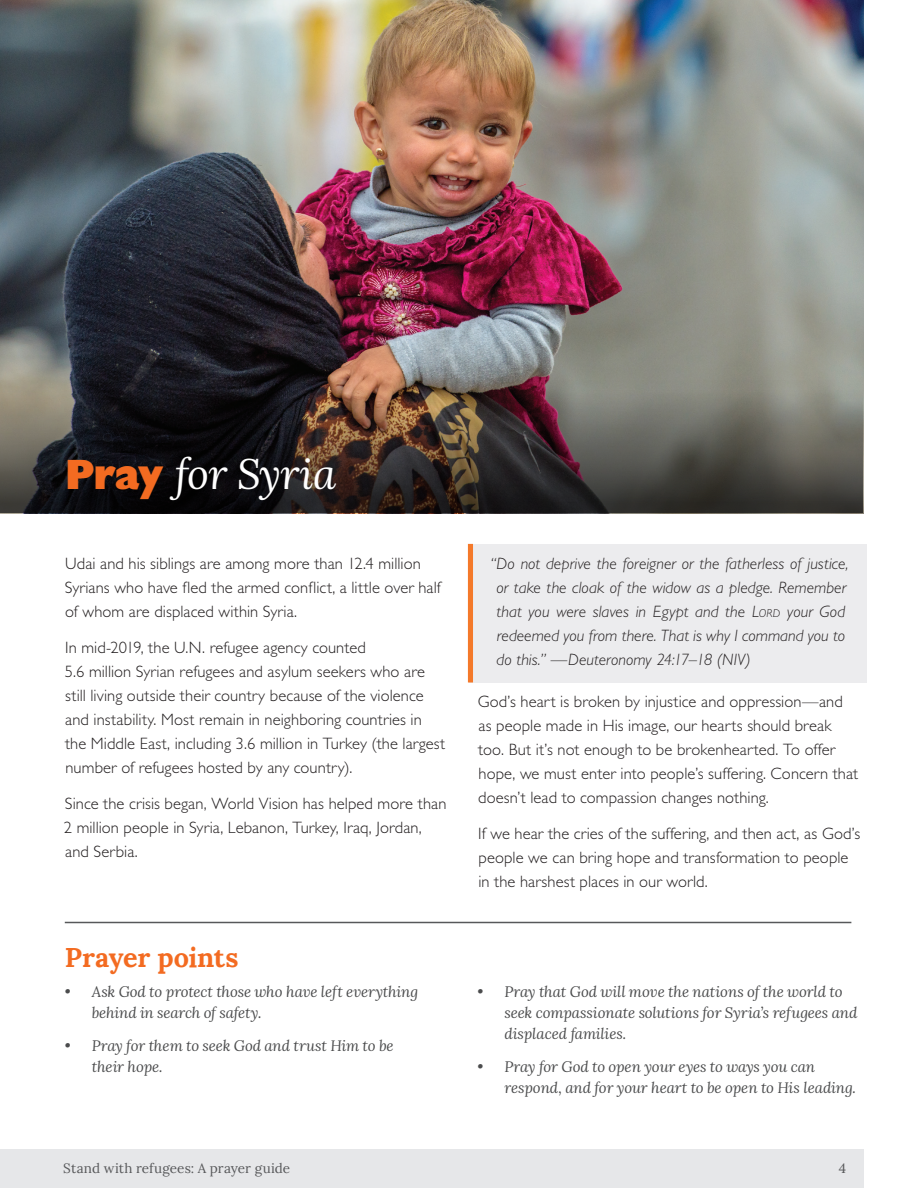
<style>
.page{position:relative;width:918px;height:1188px;background:#fff}
.page>*{position:absolute;margin:0;border:0;box-sizing:border-box;transform-origin:0 0}
.t1{font:italic 42px "Lora";letter-spacing:-.01em;color:#fff}
.t2{font:700 27px "Lora";letter-spacing:-.01em;color:#f36b21}
.t3{font:300 16.5px/24px "Gill Sans Std";letter-spacing:.005em;color:#231f20}
.t4{font:italic 300 16.5px/24px "Gill Sans Std";color:#231f20}
.t5{font:italic 15px/21px "Lora";letter-spacing:-.01em;color:#4b4c4d}
.t6{font:13.5px "Lora";letter-spacing:.005em;color:#57585a}
.s1{font-family:"Gill Sans Std Extra Bold Disp";font-style:normal;color:#f36b21}
.s2{font-size:11.55px}
</style>
<div class="page">
<div style="left:0;top:1149px;width:864px;height:39px;background:#e6e7e9"></div>
<div style="left:469px;top:544px;width:397px;height:138px;background:#ececee"></div>
<div style="left:468px;top:544px;width:5px;height:139px;background:#f4792a"></div>
<img style="left:0;top:0;width:864px;height:513px">
<svg style="left:0;top:380px;width:863px;height:133px;background:#433c38"></svg>
<hr style="left:65px;top:922px;width:786px;height:1px;background:#57585a">
<h1 class="t1" style="left:66px;top:446px;width:272px"><span class="s1">Pray</span> for Syria</h1>
<p class="t3" style="left:65px;top:552px;width:378px">Udai and his siblings are among more than 12.4 million<br>Syrians who have fled the armed conflict, a little over half of whom are displaced within Syria.</p>
<p class="t3" style="left:65px;top:636px;width:382px">In mid-2019, the U.N. refugee agency counted<br>5.6 million Syrian refugees and asylum seekers who are still living outside their country because of the violence and instability. Most remain in neighboring countries in the Middle East, including 3.6 million in Turkey (the largest number of refugees hosted by any country).</p>
<p class="t3" style="left:64px;top:792px;width:384px">Since the crisis began, World Vision has helped more than<br>2 million people in Syria, Lebanon, Turkey, Iraq, Jordan, and Serbia.</p>
<h2 class="t2" style="left:65px;top:934px;width:175px">Prayer points</h2>
<p class="t5" style="left:92px;top:981px;width:328px;text-indent:-27px">• Ask God to protect those who have left everything behind in search of safety.</p>
<p class="t5" style="left:92px;top:1035px;width:303px;text-indent:-27px">• Pray for them to seek God and trust Him to be their hope.</p>
<p class="t4" style="left:496px;top:552px;width:354px;text-indent:-7px">“Do not deprive the foreigner or the fatherless of justice, or take the cloak of the widow as a pledge. Remember that you were slaves in Egypt and the L<span class="s2">ord</span> your God redeemed you from there. That is why I command you to do this.” —Deuteronomy 24:17–18 (NIV)</p>
<p class="t3" style="left:478px;top:690px;width:382px">God’s heart is broken by injustice and oppression—and as people made in His image, our hearts should break too. But it’s not enough to be brokenhearted. To offer hope, we must enter into people’s suffering. Concern that doesn’t lead to compassion changes nothing.</p>
<p class="t3" style="left:478px;top:822px;width:383px">If we hear the cries of the suffering, and then act, as God’s people we can bring hope and transformation to people in the harshest places in our world.</p>
<p class="t5" style="left:505px;top:981px;width:354px;text-indent:-27px">• Pray that God will move the nations of the world to seek compassionate solutions for Syria’s refugees and displaced families.</p>
<p class="t5" style="left:505px;top:1056px;width:353px;text-indent:-27px">• Pray for God to open your eyes to ways you can respond, and for your heart to be open to His leading.</p>
<p class="t6" style="left:63px;top:1158px;width:228px">Stand with refugees: A prayer guide</p>
<p class="t6" style="left:839px;top:1158px;width:9px">4</p>
</div>
